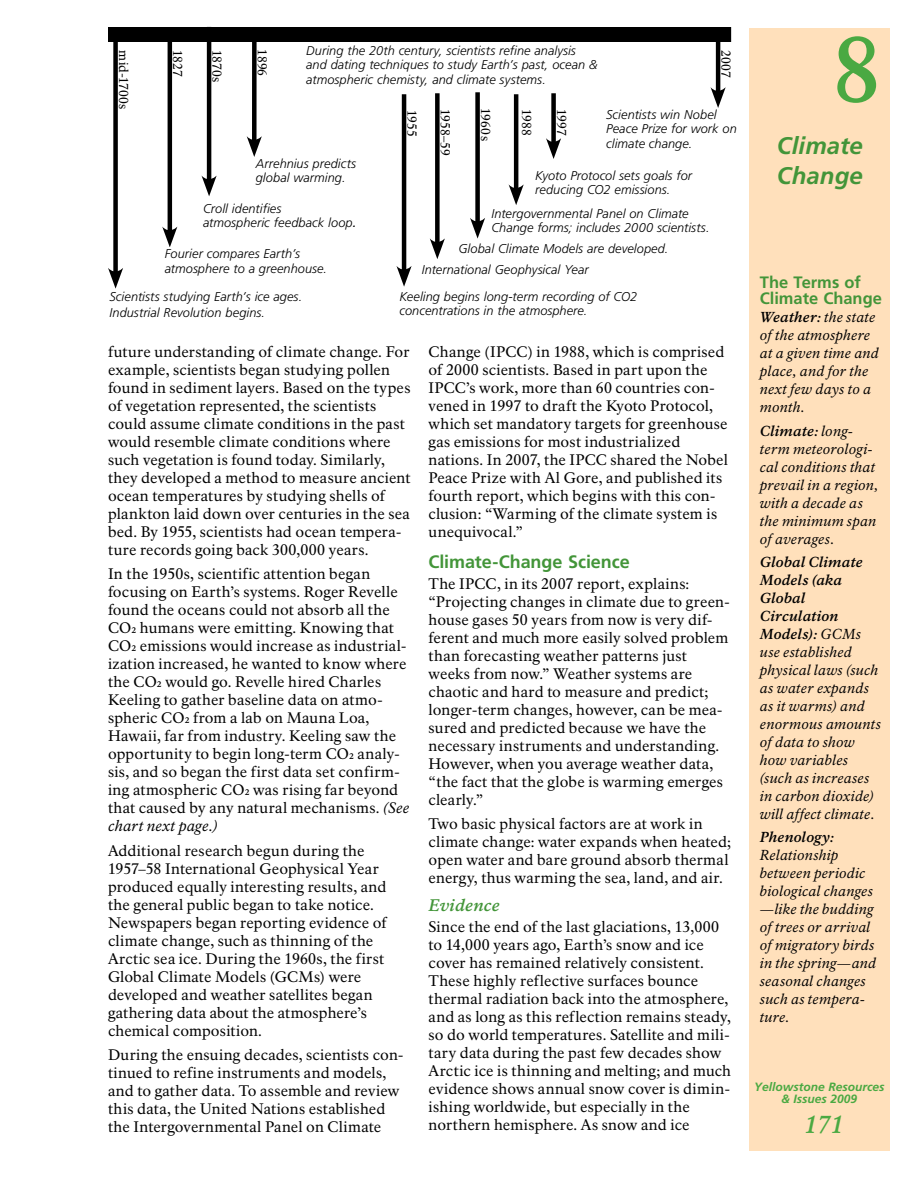
<style>
.page{position:relative;width:918px;height:1188px;background:#fff}
.page>*{position:absolute;margin:0;border:0;box-sizing:border-box;transform-origin:0 0}
.t1{font:700 90px "NPS Rawlinson OT";color:#4aa942}
.t2{font:italic 700 24px/30px "Frutiger LT Std";letter-spacing:.005em;color:#439539}
.t3{font:italic 700 24px "NPS Rawlinson OT";color:#4aa942}
.t4{font:700 18px "Frutiger LT Std";letter-spacing:-.005em;color:#439539}
.t5{font:700 16.5px/16.5px "Frutiger LT Std";color:#439539}
.t6{font:italic 700 16.5px "NPS Rawlinson OT";letter-spacing:.01em;color:#439539}
.t7{font:15px/18px "NPS Rawlinson OT";letter-spacing:.01em;color:#000}
.t8{font:italic 14.25px/18px "NPS Rawlinson OT";letter-spacing:.015em;color:#000}
.t9{font:italic 700 14.25px "NPS Rawlinson OT";letter-spacing:.015em;color:#000}
.t10{font:italic 300 12.75px/14.2px "Frutiger LT Std";letter-spacing:.005em;color:#000}
.t11{font:12.75px "NPS Rawlinson OT";color:#000}
.t12{font:12.75px "NPS Rawlinson OT";letter-spacing:.02em;color:#000}
.t13{font:italic 700 12px/12px "Frutiger LT Std";color:#4aa942;text-align:center}
.s1{font-weight:400}
.s2{font-style:italic}
.s3{font-weight:700}
</style>
<div class="page">
<div style="left:749px;top:28px;width:141px;height:1123px;background:#ffe0bb"></div>
<div style="left:108px;top:27px;width:623px;height:15px;background:#000"></div>
<div style="left:113px;top:27px;width:5px;height:249px;background:#000"></div>
<svg style="left:108px;top:268px;width:15px;height:21px"></svg>
<hr style="left:716px;top:27px;width:4px;height:68px;background:#000">
<svg style="left:711px;top:87px;width:15px;height:21px"></svg>
<hr style="left:168px;top:27px;width:4px;height:208px;background:#000">
<svg style="left:162px;top:227px;width:15px;height:20px"></svg>
<hr style="left:207px;top:27px;width:4px;height:157px;background:#000">
<svg style="left:202px;top:176px;width:15px;height:20px"></svg>
<div style="left:252px;top:27px;width:5px;height:117px;background:#000"></div>
<svg style="left:247px;top:136px;width:15px;height:21px"></svg>
<hr style="left:402px;top:94px;width:4px;height:180px;background:#000">
<svg style="left:396px;top:266px;width:16px;height:21px"></svg>
<div style="left:435px;top:93px;width:5px;height:154px;background:#000"></div>
<svg style="left:430px;top:238px;width:15px;height:21px"></svg>
<div style="left:475px;top:92px;width:5px;height:134px;background:#000"></div>
<hr style="left:514px;top:94px;width:4px;height:99px;background:#000">
<svg style="left:509px;top:184px;width:15px;height:21px"></svg>
<div style="left:551px;top:93px;width:5px;height:53px;background:#000"></div>
<svg style="left:546px;top:138px;width:15px;height:21px"></svg>
<svg style="left:470px;top:218px;width:15px;height:21px"></svg>
<p class="t12" style="left:131px;top:50px;width:61px;rotate:90deg">mid-1700s</p>
<p class="t10" style="left:306px;top:44px;width:293px">During the 20th century, scientists refine analysis and dating techniques to study Earth’s past, ocean &amp; atmospheric chemisty, and climate systems.</p>
<p class="t11" style="left:420px;top:110px;width:28px;rotate:90deg">1955</p>
<p class="t11" style="left:270px;top:49px;width:28px;rotate:90deg">1896</p>
<p class="t11" style="left:185px;top:50px;width:28px;rotate:90deg">1827</p>
<p class="t11" style="left:734px;top:50px;width:29px;rotate:90deg">2007</p>
<p class="t11" style="left:225px;top:50px;width:34px;rotate:90deg">1870s</p>
<p class="t11" style="left:493px;top:108px;width:34px;rotate:90deg">1960s</p>
<p class="t11" style="left:534px;top:109px;width:29px;rotate:90deg">1988</p>
<p class="t11" style="left:569px;top:109px;width:29px;rotate:90deg">1997</p>
<p class="t10" style="left:606px;top:108px;width:132px">Scientists win Nobel<br>Peace Prize for work on climate change.</p>
<p class="t11" style="left:453px;top:109px;width:48px;rotate:90deg">1958–59</p>
<p class="t10" style="left:256px;top:157px;width:102px">Arrehnius predicts global warming.</p>
<p class="t10" style="left:203px;top:201px;width:155px">Croll identifies<br>atmospheric feedback loop<span class="s1">.</span></p>
<p class="t10" style="left:165px;top:247px;width:164px">Fourier compares Earth’s atmosphere to a greenhouse.</p>
<p class="t10" style="left:535px;top:168px;width:159px">Kyoto Protocol sets goals for reducing CO2 emissions.</p>
<p class="t10" style="left:491px;top:207px;width:220px">Intergovernmental Panel on Climate<br>Change forms; includes 2000 scientists.</p>
<p class="t10" style="left:458px;top:242px;width:212px">Global Climate Models are developed.</p>
<p class="t10" style="left:422px;top:263px;width:169px">International Geophysical Year</p>
<p class="t10" style="left:110px;top:288px;width:194px;line-height:16.4px">Scientists studying Earth’s ice ages.<br>Industrial Revolution begins.</p>
<p class="t10" style="left:399px;top:289px;width:239px">Keeling begins long-term recording of CO2 concentrations in the atmosphere.</p>
<p class="t7" style="left:108px;top:343px;width:304px">future understanding of climate change. For example, scientists began studying pollen found in sediment layers. Based on the types of vegetation represented, the scientists could assume climate conditions in the past would resemble climate conditions where such vegetation is found today. Similarly, they developed a method to measure ancient ocean temperatures by studying shells of plankton laid down over centuries in the sea bed. By 1955, scientists had ocean tempera&shy;ture records going back 300,000 years.</p>
<p class="t7" style="left:108px;top:565px;width:303px">In the 1950s, scientific attention began focusing on Earth’s systems. Roger Revelle found the oceans could not absorb all the CO2 humans were emitting. Knowing that CO2 emissions would increase as industrial&shy;ization increased, he wanted to know where the CO2 would go. Revelle hired Charles Keeling to gather baseline data on atmo&shy;spheric CO2 from a lab on Mauna Loa, Hawaii, far from industry. Keeling saw the opportunity to begin long-term CO2 analy&shy;sis, and so began the first data set confirm&shy;ing atmospheric CO2 was rising far beyond that caused by any natural mechanisms. <span class="s2">(See chart next page.)</span></p>
<p class="t7" style="left:108px;top:842px;width:280px">Additional research begun during the 1957–58 International Geophysical Year produced equally interesting results, and the general public began to take notice.<br>Newspapers began reporting evidence of climate change, such as thinning of the Arctic sea ice. During the 1960s, the first Global Climate Models (GCMs) were developed and weather satellites began gathering data about the atmosphere’s chemical composition.</p>
<p class="t7" style="left:108px;top:1046px;width:297px">During the ensuing decades, scientists con&shy;tinued to refine instruments and models, and to gather data. To assemble and review this data, the United Nations established the Intergovernmental Panel on Climate</p>
<p class="t7" style="left:429px;top:343px;width:301px">Change (IPCC) in 1988, which is comprised of 2000 scientists. Based in part upon the IPCC’s work, more than 60 countries con&shy;vened in 1997 to draft the Kyoto Protocol, which set mandatory targets for greenhouse gas emissions for most industrialized nations. In 2007, the IPCC shared the Nobel Peace Prize with Al Gore, and published its fourth report, which begins with this con&shy;clusion: “Warming of the climate system is unequivocal.”</p>
<p class="t4" style="left:429px;top:551px;width:203px">Climate-Change Science</p>
<p class="t7" style="left:429px;top:575px;width:303px">The IPCC, in its 2007 report, explains: “Projecting changes in climate due to green&shy;house gases 50 years from now is very dif&shy;ferent and much more easily solved problem than forecasting weather patterns just weeks from now.” Weather systems are chaotic and hard to measure and predict; longer-term changes, however, can be mea&shy;sured and predicted because we have the necessary instruments and understanding.<br>However, when you average weather data, “the fact that the globe is warming emerges clearly.”</p>
<p class="t7" style="left:429px;top:815px;width:304px">Two basic physical factors are at work in climate change: water expands when heated; open water and bare ground absorb thermal energy, thus warming the sea, land, and air.</p>
<p class="t6" style="left:429px;top:896px;width:73px">Evidence</p>
<p class="t7" style="left:429px;top:918px;width:304px">Since the end of the last glaciations, 13,000 to 14,000 years ago, Earth’s snow and ice cover has remained relatively consistent.<br>These highly reflective surfaces bounce thermal radiation back into the atmosphere, and as long as this reflection remains steady, so do world temperatures. Satellite and mili&shy;tary data during the past few decades show Arctic ice is thinning and melting; and much evidence shows annual snow cover is dimin&shy;ishing worldwide, but especially in the northern hemisphere. As snow and ice</p>
<h1 class="t1" style="left:832px;top:16px;width:51px">8</h1>
<h2 class="t2" style="left:777px;top:131px;width:88px">Climate<br>Change</h2>
<p class="t5" style="left:760px;top:274px;width:124px">The Terms of<br>Climate Change</p>
<p class="t8" style="left:760px;top:309px;width:121px"><span class="s3">Weather:</span> the state of the atmosphere at a given time and place, and for the next few days to a month.</p>
<p class="t8" style="left:760px;top:422px;width:120px"><span class="s3">Climate:</span> long&shy;term meteorologi&shy;cal conditions that prevail in a region, with a decade as the minimum span of averages.</p>
<p class="t8" style="left:760px;top:553px;width:123px"><span class="s3">Global Climate<br>Models (aka<br>Global<br>Circulation<br>Models):</span> GCMs use established physical laws (such as water expands as it warms) and enormous amounts of data to show how variables (such as increases in carbon dioxide) will affect climate.</p>
<p class="t9" style="left:760px;top:829px;width:76px">Phenology:</p>
<p class="t8" style="left:760px;top:847px;width:118px">Relationship between periodic biological changes —like the budding of trees or arrival of migratory birds in the spring—and seasonal changes such as tempera&shy;ture.</p>
<p class="t13" style="left:754px;top:1081px;width:132px">Yellowstone Resources &amp; Issues 2009</p>
<h2 class="t3" style="left:804px;top:1110px;width:41px">171</h2>
</div>
